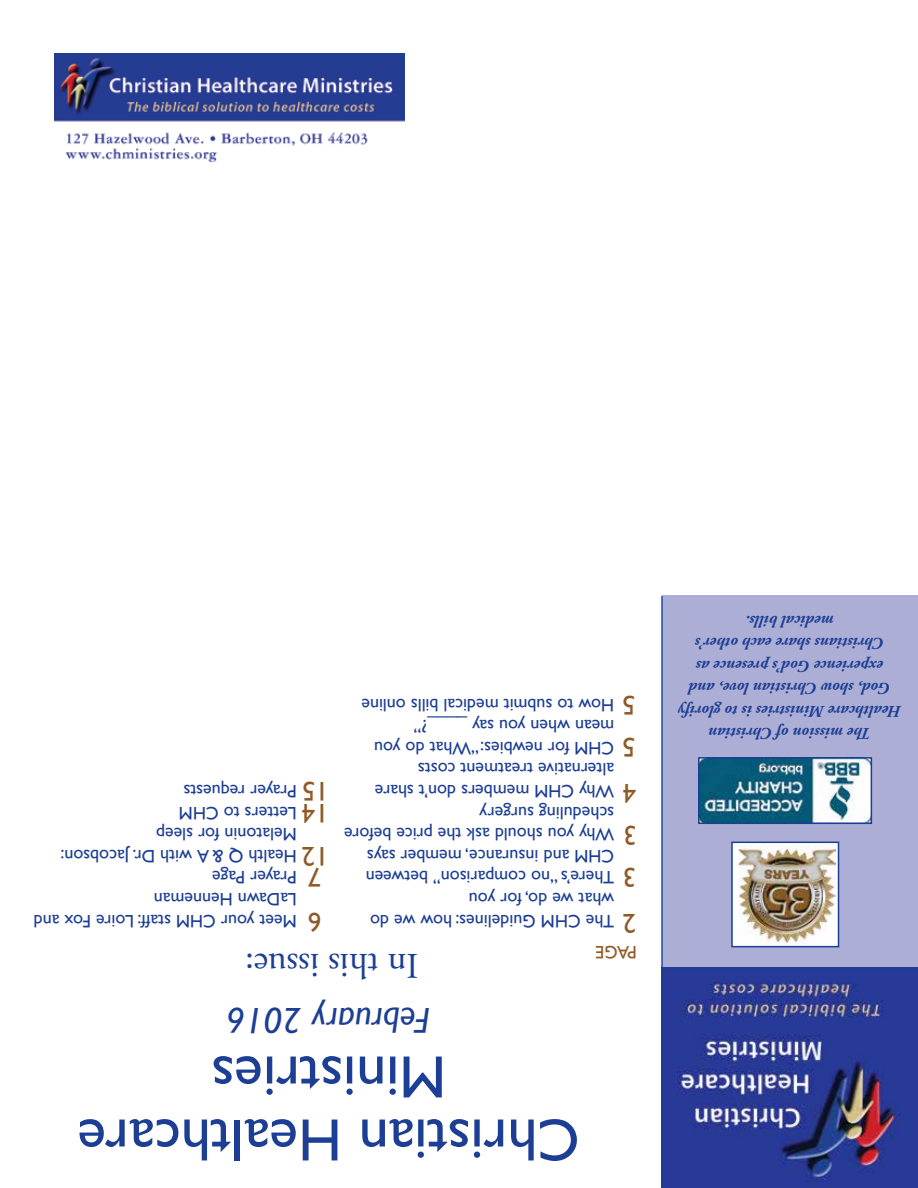
<style>
.page{position:relative;width:918px;height:1188px;background:#fff}
.page>*{position:absolute;margin:0;border:0;box-sizing:border-box;transform-origin:0 0}
.t1{font:60px/63px "Gill Sans";color:#1c3e94;text-align:center}
.t2{font:italic 36px "Gill Sans";color:#1c3e94}
.t3{font:36px "Adobe Garamond Pro";color:#1c3e94}
.t4{font:27px/42.2px "Gill Sans";color:#905a27}
.t5{font:18px/21.6px "Gill Sans";color:#1c3e94}
.t6{font:18px "Gill Sans";color:#905a27}
.t7{font:italic 700 16.5px/22.5px "Adobe Garamond Pro";color:#1c3e94;text-align:center}
</style>
<div class="page">
<img style="left:54px;top:54px;width:351px;height:109px">
<div style="left:663px;top:596px;width:255px;height:592px;background:#acaed5"></div>
<img style="left:663px;top:969px;width:255px;height:219px">
<div style="left:732px;top:842px;width:106px;height:105px;background:#fff"></div>
<img style="left:738px;top:847px;width:97px;height:96px">
<div style="left:731px;top:842px;width:108px;height:105px;border:2px solid #1c3e94"></div>
<hr style="left:661px;top:596px;width:2px;height:592px;background:#1c3e94">
<hr style="left:662px;top:968px;width:256px;height:1px;background:#1c3e94">
<img style="left:701px;top:760px;width:168px;height:61px">
<div style="left:698px;top:757px;width:174px;height:67px;border:2px solid #1c3e94"></div>
<h3 class="t4" style="left:635px;top:725px;width:15px;rotate:-180deg">5</h3>
<p class="t5" style="left:614px;top:931px;width:272px;rotate:-180deg">The CHM Guidelines: how we do what we do, for you<br>There’s “no comparison” between<br>CHM and insurance, member says<br>Why you should ask the price before scheduling surgery<br>Why CHM members don’t share alternative treatment costs<br>CHM for newbies: “What do you mean when you say ____?”<br>How to submit medical bills online</p>
<h3 class="t4" style="left:635px;top:768px;width:15px;rotate:-180deg">5</h3>
<p class="t5" style="left:297px;top:931px;width:265px;rotate:-180deg">Meet your CHM staff: Loire Fox and<br>LaDawn Henneman<br>Prayer Page<br>Health Q &amp; A with Dr. Jacobson:<br>Melatonin for sleep<br>Letters to CHM<br>Prayer requests</p>
<h3 class="t4" style="left:329px;top:812px;width:28px;rotate:-180deg">15</h3>
<h3 class="t4" style="left:637px;top:898px;width:16px;text-align:justify;rotate:-180deg">3<br>3<br>4</h3>
<h3 class="t4" style="left:329px;top:877px;width:28px;line-height:43px;rotate:-180deg">12<br>14</h3>
<h3 class="t4" style="left:322px;top:945px;width:15px;line-height:45.9px;rotate:-180deg">6<br>7</h3>
<h3 class="t4" style="left:636px;top:943px;width:15px;rotate:-180deg">2</h3>
<p class="t6" style="left:637px;top:963px;width:43px;rotate:-180deg">PAGE</p>
<h2 class="t3" style="left:419px;top:987px;width:175px;rotate:-180deg">In this issue:</h2>
<h2 class="t2" style="left:430px;top:1041px;width:205px;rotate:-180deg">February 2016</h2>
<h1 class="t1" style="left:580px;top:1170px;width:504px;rotate:-180deg">Christian Healthcare<br>Ministries</h1>
<p class="t7" style="left:901px;top:744px;width:224px;rotate:-180deg">The mission of Christian<br>Healthcare Ministries is to glorify<br>God, show Christian love, and experience God’s presence as<br>Christians share each other’s medical bills.</p>
</div>
